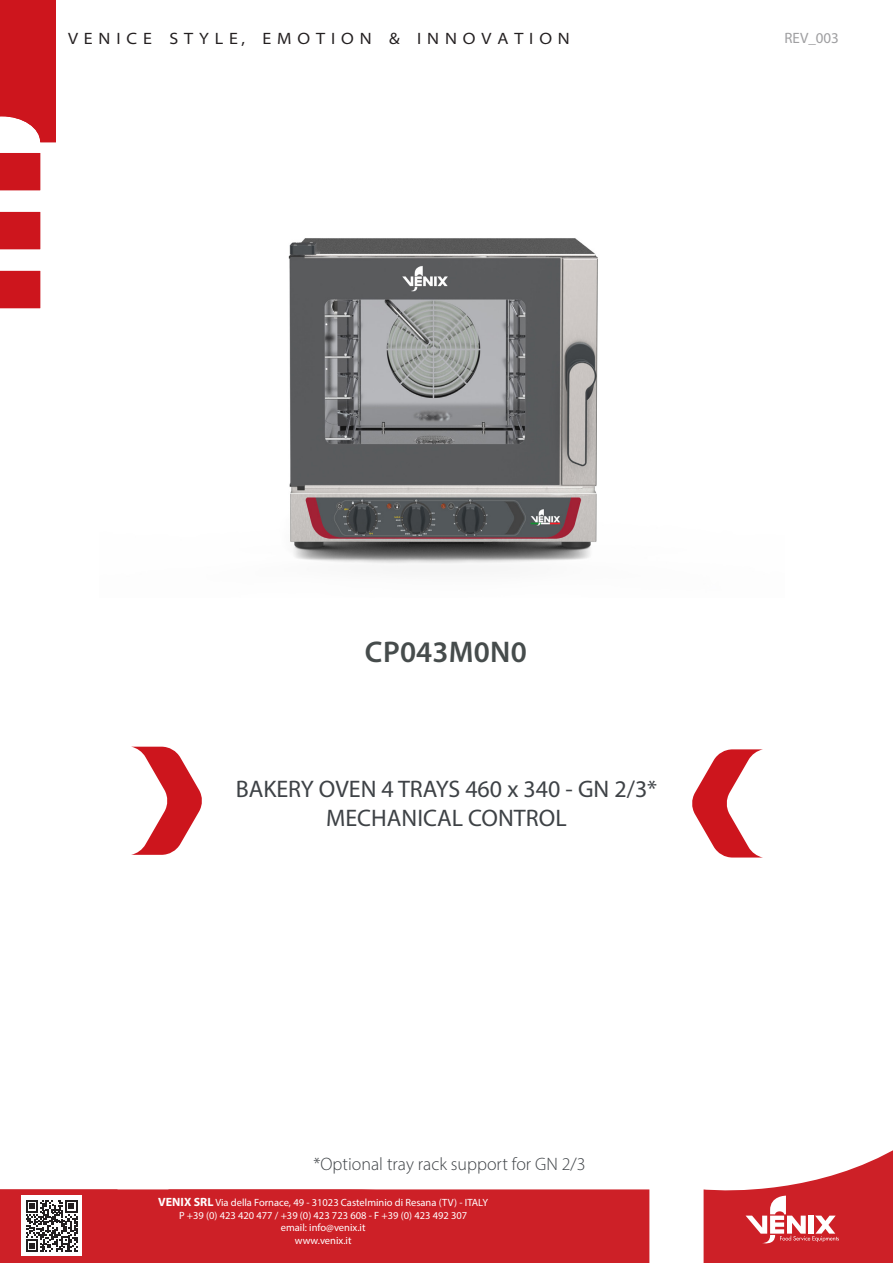
<style>
.page{position:relative;width:893px;height:1263px;background:#fff}
.page>*{position:absolute;margin:0;border:0;box-sizing:border-box;transform-origin:0 0}
.t1{font:600 30px "Myriad Pro";letter-spacing:.01em;color:#464c4c}
.t2{font:24px "Myriad Pro";color:#3e4246}
.t3{font:300 18px "Myriad Pro";color:#3e4246}
.t4{font:semi-expanded 16.5px "Myriad Pro";letter-spacing:.36em;color:#231f20}
.t5{font:15px "Myriad Pro";color:#9f9fa1}
.t6{font:10.5px/12.6px "Myriad Pro";color:#fff;text-align:center}
.s1{font-weight:700;font-size:12px}
</style>
<div class="page">
<div style="left:117px;top:1189px;width:532px;height:74px;background:#cd2027"></div>
<svg style="left:704px;top:1150px;width:189px;height:113px;fill:#cd2027"></svg>
<svg style="left:746px;top:1195px;width:93px;height:51px"></svg>
<svg style="left:0;top:1189px;width:117px;height:74px"></svg>
<svg style="left:131px;top:747px;width:71px;height:108px"></svg>
<svg style="left:692px;top:749px;width:71px;height:108px"></svg>
<img style="left:288px;top:238px;width:310px;height:326px">
<svg style="left:0;top:0;width:56px;height:142px;background:#d22c33"></svg>
<svg style="left:0;top:153px;width:40px;height:155px"></svg>
<p class="t4" style="left:68px;top:28px;width:503px">VENICE STYLE, EMOTION &amp; INNOVATION</p>
<p class="t5" style="left:784px;top:29px;width:56px">REV_003</p>
<p class="t1" style="left:365px;top:632px;width:163px">CP043M0N0</p>
<p class="t2" style="left:236px;top:774px;width:423px">BAKERY OVEN 4 TRAYS 460 x 340 - GN 2/3*</p>
<p class="t2" style="left:326px;top:803px;width:242px">MECHANICAL CONTROL</p>
<p class="t3" style="left:314px;top:1153px;width:274px">*Optional tray rack support for GN 2/3</p>
<p class="t6" style="left:158px;top:1196px;width:331px"><span class="s1">VENIX SRL</span> Via della Fornace, 49 - 31023 Castelminio di Resana (TV) - ITALY P +39 (0) 423 420 477 / +39 (0) 423 723 608 - F +39 (0) 423 492 307<br>email: info@venix.it<br>www.venix.it</p>
</div>
